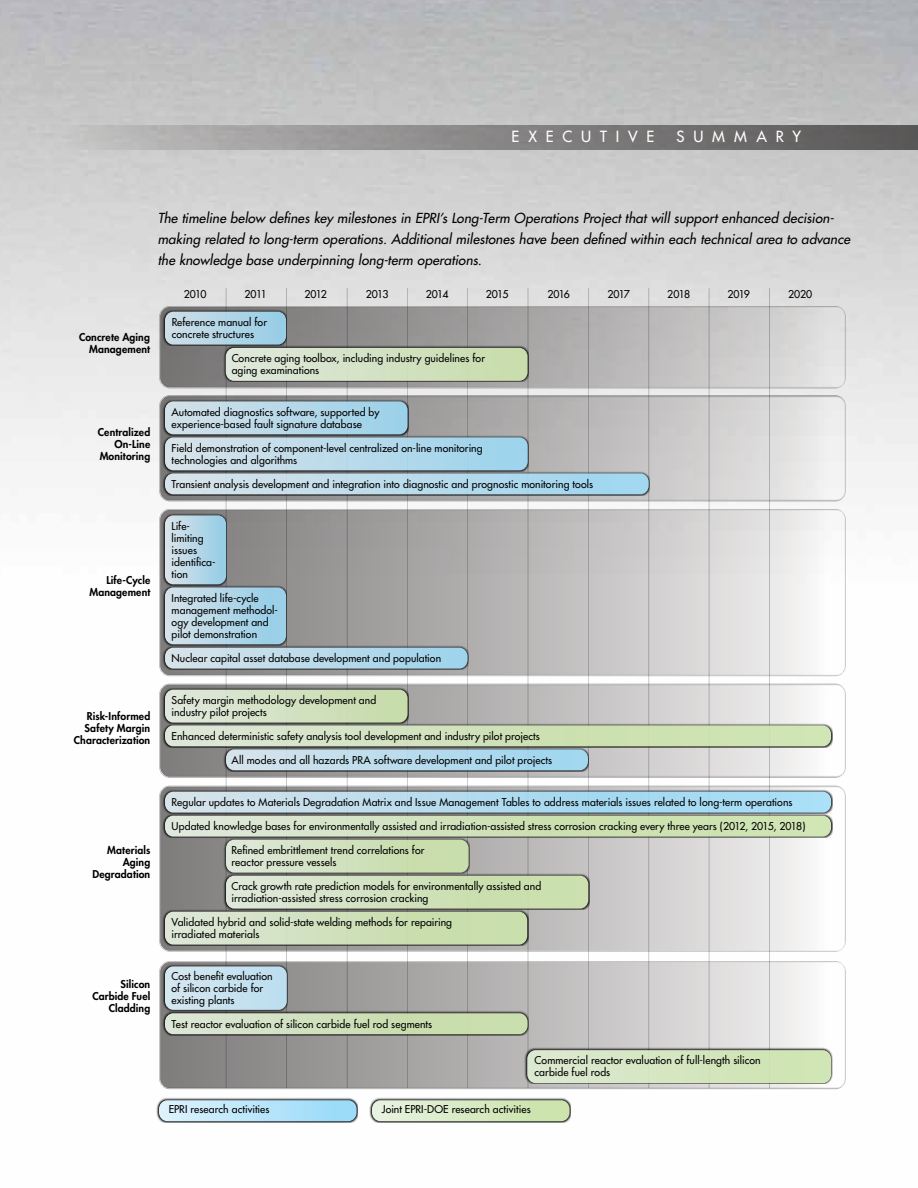
<style>
.page{position:relative;width:918px;height:1188px;background:#fff}
.page>*{position:absolute;margin:0;border:0;box-sizing:border-box;transform-origin:0 0}
.t1{font:15px "Futura";color:#fff}
.t2{font:italic 13.5px/21px "Futura";letter-spacing:.01em;color:#000}
.t3{font:10.5px/12px "Futura";letter-spacing:.01em;color:#000}
.t4{font:800 10.5px/12px "Futura";letter-spacing:.01em;color:#000;text-align:right}
</style>
<div class="page">
<img style="left:0;top:0;width:918px;height:960px">
<div style="left:45px;top:125px;width:873px;height:24px;background:linear-gradient(to right,#c3c2c2,#545251)"></div>
<div style="left:158px;top:305px;width:688px;height:83px;background:#000;opacity:.45"></div>
<div style="left:158px;top:960px;width:688px;height:130px;background:#000;opacity:.45"></div>
<div style="left:158px;top:394px;width:688px;height:108px;background:#000;opacity:.45"></div>
<div style="left:158px;top:508px;width:688px;height:169px;background:#000;opacity:.45"></div>
<div style="left:158px;top:682px;width:688px;height:96px;background:#000;opacity:.45"></div>
<div style="left:158px;top:784px;width:688px;height:168px;background:#000;opacity:.45"></div>
<hr style="left:769px;top:288px;width:1px;height:800px;background:#c7c8ca">
<hr style="left:709px;top:288px;width:1px;height:800px;background:#c7c8ca">
<hr style="left:648px;top:288px;width:1px;height:800px;background:#c7c8ca">
<hr style="left:588px;top:288px;width:1px;height:800px;background:#c7c8ca">
<hr style="left:528px;top:288px;width:1px;height:800px;background:#c7c8ca">
<hr style="left:467px;top:288px;width:1px;height:800px;background:#c7c8ca">
<hr style="left:407px;top:288px;width:1px;height:800px;background:#c7c8ca">
<hr style="left:347px;top:288px;width:1px;height:800px;background:#c7c8ca">
<hr style="left:286px;top:288px;width:1px;height:800px;background:#c7c8ca">
<hr style="left:226px;top:288px;width:1px;height:800px;background:#c7c8ca">
<svg style="left:156px;top:1097px;width:202px;height:26px"></svg>
<svg style="left:159px;top:1100px;width:198px;height:21px;background:#b6e1f5"></svg>
<svg style="left:369px;top:1097px;width:202px;height:26px"></svg>
<svg style="left:372px;top:1100px;width:198px;height:21px;background:#d4e5c0"></svg>
<svg style="left:161px;top:308px;width:126px;height:38px"></svg>
<div style="left:165px;top:312px;width:121px;height:33px;background:linear-gradient(to right,#cedee6,#96cce5);border-radius:9px"></div>
<svg style="left:161px;top:584px;width:126px;height:60px"></svg>
<div style="left:165px;top:587px;width:121px;height:57px;background:linear-gradient(to right,#d5e1e9,#93cde8);border-radius:9px"></div>
<svg style="left:161px;top:512px;width:66px;height:74px"></svg>
<div style="left:165px;top:515px;width:61px;height:69px;background:linear-gradient(to right,#dae3e9,#94cce6);border-radius:9px"></div>
<svg style="left:161px;top:398px;width:248px;height:36px"></svg>
<div style="left:165px;top:401px;width:243px;height:33px;background:linear-gradient(to right,#d4e1e8,#9ad0e9);border-radius:9px"></div>
<div style="left:222px;top:836px;width:248px;height:38px;background:#000;opacity:.75"></div>
<div style="left:226px;top:840px;width:243px;height:33px;background:linear-gradient(to right,#dde7d8,#c5dba4);border-radius:9px"></div>
<svg style="left:222px;top:872px;width:368px;height:38px;background:#7b7d77"></svg>
<div style="left:226px;top:876px;width:362px;height:33px;background:linear-gradient(to right,#dde7d8,#c7dda6);border-radius:9px"></div>
<svg style="left:161px;top:686px;width:248px;height:36px"></svg>
<div style="left:165px;top:690px;width:243px;height:33px;background:linear-gradient(to right,#e0e8dd,#c6dba8);border-radius:9px"></div>
<svg style="left:161px;top:908px;width:368px;height:38px;background:#676863"></svg>
<div style="left:165px;top:912px;width:362px;height:33px;background:linear-gradient(to right,#dbe5d5,#c5dca4);border-radius:9px"></div>
<svg style="left:524px;top:1047px;width:309px;height:37px"></svg>
<div style="left:527px;top:1050px;width:304px;height:33px;background:linear-gradient(to right,#dbe8d0,#cfe4b1);border-radius:9px"></div>
<svg style="left:161px;top:434px;width:368px;height:36px"></svg>
<div style="left:165px;top:437px;width:363px;height:33px;background:linear-gradient(to right,#d8e2e8,#9bd3ec);border-radius:9px"></div>
<svg style="left:161px;top:470px;width:489px;height:26px;background:#66696b"></svg>
<div style="left:165px;top:473px;width:484px;height:21px;background:linear-gradient(to right,#d8e2e8,#9dd6f0);border-radius:9px"></div>
<svg style="left:161px;top:644px;width:308px;height:26px;background:#6e6f70"></svg>
<div style="left:165px;top:648px;width:303px;height:21px;background:linear-gradient(to right,#d8e3e9,#9cd2ec);border-radius:9px"></div>
<svg style="left:161px;top:722px;width:672px;height:26px;background:#8b8c88"></svg>
<div style="left:165px;top:725px;width:666px;height:21px;background:linear-gradient(to right,#d9e4d2,#cae2a9);border-radius:9px"></div>
<svg style="left:161px;top:788px;width:672px;height:24px;background:#949698"></svg>
<div style="left:165px;top:792px;width:666px;height:21px;background:linear-gradient(to right,#d0dfe8,#9bdaf6);border-radius:9px"></div>
<svg style="left:161px;top:812px;width:672px;height:26px;background:#727776"></svg>
<div style="left:165px;top:816px;width:666px;height:21px;background:linear-gradient(to right,#dbe5d5,#cae1a8);border-radius:9px"></div>
<svg style="left:161px;top:1010px;width:368px;height:26px;background:#656563"></svg>
<div style="left:165px;top:1013px;width:363px;height:21px;background:linear-gradient(to right,#dae5d3,#c5dba4);border-radius:9px"></div>
<svg style="left:161px;top:963px;width:127px;height:48px"></svg>
<div style="left:165px;top:966px;width:122px;height:44px;background:linear-gradient(to right,#d5e6ef,#bbdeef);border-radius:9px"></div>
<svg style="left:222px;top:746px;width:367px;height:26px;background:#616362"></svg>
<div style="left:226px;top:749px;width:362px;height:21px;background:linear-gradient(to right,#d6e3ea,#9cd5f0);border-radius:9px"></div>
<svg style="left:222px;top:344px;width:307px;height:38px;background:#666"></svg>
<div style="left:226px;top:348px;width:302px;height:33px;background:linear-gradient(to right,#dfe8dc,#c7dcaa);border-radius:9px"></div>
<h1 class="t1" style="left:512px;top:127px;width:99px">Executi</h1>
<h1 class="t1" style="left:628px;top:127px;width:26px">v e</h1>
<h1 class="t1" style="left:677px;top:127px;width:125px">summa r y</h1>
<p class="t2" style="left:158px;top:208px;width:694px">The timeline below defines key milestones in EPRI’s Long-Term Operations Project that will support enhanced decision&shy;making related to long-term operations. Additional milestones have been defined within each technical area to advance the knowledge base underpinning long-term operations.</p>
<p class="t4" style="left:79px;top:331px;width:72px">Concrete Aging<br>Management</p>
<p class="t4" style="left:98px;top:426px;width:54px">Centralized<br>On-Line<br>Monitoring</p>
<p class="t4" style="left:89px;top:574px;width:62px">Life-Cycle<br>Management</p>
<p class="t4" style="left:74px;top:710px;width:78px">Risk-Informed<br>Safety Margin<br>Characterization</p>
<p class="t4" style="left:92px;top:844px;width:59px">Materials<br>Aging<br>Degradation</p>
<p class="t4" style="left:92px;top:978px;width:59px">Silicon<br>Carbide Fuel<br>Cladding</p>
<p class="t3" style="left:184px;top:288px;width:24px">2010</p>
<p class="t3" style="left:245px;top:288px;width:24px">2011</p>
<p class="t3" style="left:304px;top:288px;width:24px">2012</p>
<p class="t3" style="left:366px;top:288px;width:24px">2013</p>
<p class="t3" style="left:426px;top:288px;width:24px">2014</p>
<p class="t3" style="left:486px;top:288px;width:24px">2015</p>
<p class="t3" style="left:547px;top:288px;width:24px">2016</p>
<p class="t3" style="left:607px;top:288px;width:24px">2017</p>
<p class="t3" style="left:667px;top:288px;width:24px">2018</p>
<p class="t3" style="left:727px;top:288px;width:24px">2019</p>
<p class="t3" style="left:788px;top:288px;width:26px">2020</p>
<p class="t3" style="left:172px;top:316px;width:97px">Reference manual for concrete structures</p>
<p class="t3" style="left:232px;top:352px;width:255px">Concrete aging toolbox, including industry guidelines for aging examinations</p>
<p class="t3" style="left:172px;top:406px;width:209px">Automated diagnostics software, supported by experience-based fault signature database</p>
<p class="t3" style="left:172px;top:442px;width:313px">Field demonstration of component-level centralized on-line monitoring technologies and algorithms</p>
<p class="t3" style="left:172px;top:478px;width:423px">Transient analysis development and integration into diagnostic and prognostic monitoring tools</p>
<p class="t3" style="left:172px;top:520px;width:45px">Life&shy;limiting issues identifica&shy;tion</p>
<p class="t3" style="left:172px;top:592px;width:108px">Integrated life-cycle management methodol&shy;ogy development and pilot demonstration</p>
<p class="t3" style="left:172px;top:652px;width:271px">Nuclear capital asset database development and population</p>
<p class="t3" style="left:172px;top:694px;width:206px">Safety margin methodology development and industry pilot projects</p>
<p class="t3" style="left:172px;top:730px;width:370px">Enhanced deterministic safety analysis tool development and industry pilot projects</p>
<p class="t3" style="left:232px;top:754px;width:322px">All modes and all hazards PRA software development and pilot projects</p>
<p class="t3" style="left:172px;top:796px;width:622px">Regular updates to Materials Degradation Matrix and Issue Management Tables to address materials issues related to long-term operations</p>
<p class="t3" style="left:172px;top:820px;width:635px">Updated knowledge bases for environmentally assisted and irradiation-assisted stress corrosion cracking every three years (2012, 2015, 2018)</p>
<p class="t3" style="left:232px;top:844px;width:194px">Refined embrittlement trend correlations for reactor pressure vessels</p>
<p class="t3" style="left:232px;top:880px;width:311px">Crack growth rate prediction models for environmentally assisted and irradiation-assisted stress corrosion cracking</p>
<p class="t3" style="left:172px;top:916px;width:282px">Validated hybrid and solid-state welding methods for repairing irradiated materials</p>
<p class="t3" style="left:172px;top:970px;width:103px">Cost benefit evaluation of silicon carbide for existing plants</p>
<p class="t3" style="left:172px;top:1018px;width:262px">Test reactor evaluation of silicon carbide fuel rod segments</p>
<p class="t3" style="left:388px;top:1054px;width:27px">C</p>
<p class="t3" style="left:535px;top:1054px;width:228px;text-indent:7px">ommercial reactor evaluation of full-length silicon carbide fuel rods</p>
<p class="t3" style="left:169px;top:1103px;width:102px">EPRI research activities</p>
<p class="t3" style="left:382px;top:1103px;width:150px">Joint EPRI-DOE research activities</p>
</div>
